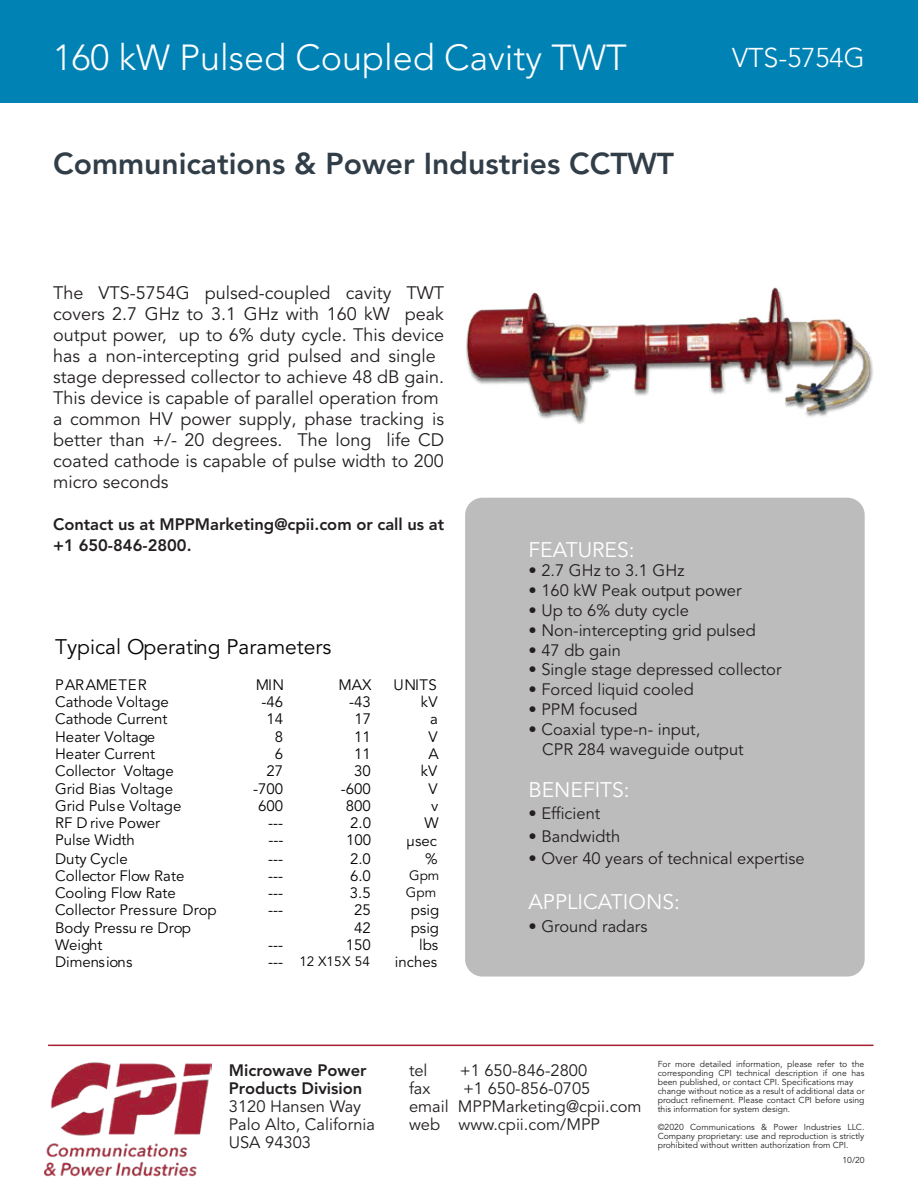
<style>
.page{position:relative;width:918px;height:1188px;background:#fff}
.page>*{position:absolute;margin:0;border:0;box-sizing:border-box;transform-origin:0 0}
.t1{font:300 36px "Avenir LT Pro";color:#fff}
.t2{font:800 30px "Avenir LT Pro";color:#313e48}
.t3{font:300 27px "Avenir LT Pro";color:#fff}
.t4{font:21px "Avenir LT Pro";color:#fff}
.t5{font:21px "Avenir LT Pro";color:#050504}
.t6{font:18px/21px "Avenir LT Pro";color:#231f20}
.t7{font:16.5px/18px "Avenir LT Pro";color:#231f20}
.t8{font:800 16.5px/21px "Avenir LT Pro";color:#231f20}
.t9{font:15px "Avenir LT Pro";color:#050504}
.t10{font:15px "Avenir LT Pro";letter-spacing:.055em;color:#050504}
.t11{font:13.5px "Avenir LT Pro";color:#050504}
.t12{font:8.7px/9px "Avenir LT Pro";color:#231f20}
.s1{font-size:15px}
</style>
<div class="page">
<img style="left:466px;top:287px;width:407px;height:211px">
<div style="left:0;top:0;width:918px;height:102px;background:#0082b5"></div>
<div style="left:465px;top:498px;width:400px;height:479px;background:#bdbcbc;border-radius:17px"></div>
<img style="left:44px;top:1062px;width:167px;height:115px">
<hr style="left:48px;top:1045px;width:826px;height:1px;background:#a62035">
<h1 class="t1" style="left:53px;top:36px;width:575px">160 kW Pulsed Coupled Cavity TWT</h1>
<h3 class="t3" style="left:732px;top:42px;width:134px">VTS-5754G</h3>
<h2 class="t2" style="left:53px;top:146px;width:623px">Communications &amp; Power Industries CCTWT</h2>
<p class="t6" style="left:53px;top:283px;width:393px">The VTS-5754G pulsed-coupled cavity TWT covers 2.7 GHz to 3.1 GHz with 160 kW peak output power, up to 6% duty cycle. This device has a non-intercepting grid pulsed and single stage depressed collector to achieve 48 dB gain.<br>This device is capable of parallel operation from a common HV power supply, phase tracking is better than +/- 20 degrees. The long life CD coated cathode is capable of pulse width to 200 micro seconds</p>
<h3 class="t8" style="left:53px;top:514px;width:393px">Contact us at MPPMarketing@cpii.com or call us at +1 650-846-2800.</h3>
<h3 class="t5" style="left:55px;top:635px;width:278px">Typical Operating Parameters</h3>
<h3 class="t10" style="left:55px;top:676px;width:93px">PARAMETER</h3>
<h3 class="t9" style="left:256px;top:676px;width:30px">MIN</h3>
<h3 class="t9" style="left:339px;top:676px;width:35px">MAX</h3>
<h3 class="t9" style="left:393px;top:676px;width:45px">UNITS</h3>
<h3 class="t9" style="left:55px;top:693px;width:115px">Cathode Voltage</h3>
<h3 class="t9" style="left:262px;top:693px;width:23px">-46</h3>
<h3 class="t9" style="left:349px;top:693px;width:23px">-43</h3>
<h3 class="t9" style="left:421px;top:693px;width:18px">kV</h3>
<h3 class="t9" style="left:55px;top:710px;width:114px">Cathode Current</h3>
<h3 class="t9" style="left:267px;top:710px;width:18px">14</h3>
<h3 class="t9" style="left:354px;top:710px;width:18px">17</h3>
<h3 class="t9" style="left:430px;top:710px;width:9px">a</h3>
<h3 class="t9" style="left:55px;top:728px;width:102px">Heater Voltage</h3>
<h3 class="t9" style="left:275px;top:728px;width:10px">8</h3>
<h3 class="t9" style="left:354px;top:728px;width:18px">11</h3>
<h3 class="t9" style="left:429px;top:728px;width:11px">V</h3>
<h3 class="t9" style="left:55px;top:745px;width:101px">Heater Current</h3>
<h3 class="t9" style="left:275px;top:745px;width:10px">6</h3>
<h3 class="t9" style="left:354px;top:745px;width:18px">11</h3>
<h3 class="t9" style="left:429px;top:745px;width:12px">A</h3>
<h3 class="t9" style="left:55px;top:762px;width:120px">Collector Voltage</h3>
<h3 class="t9" style="left:267px;top:762px;width:18px">27</h3>
<h3 class="t9" style="left:354px;top:762px;width:18px">30</h3>
<h3 class="t9" style="left:421px;top:762px;width:18px">kV</h3>
<h3 class="t9" style="left:55px;top:779px;width:119px">Grid Bias Voltage</h3>
<h3 class="t9" style="left:253px;top:779px;width:32px">-700</h3>
<h3 class="t9" style="left:341px;top:779px;width:32px">-600</h3>
<h3 class="t9" style="left:428px;top:779px;width:11px">V</h3>
<h3 class="t9" style="left:55px;top:797px;width:128px">Grid Pulse Voltage</h3>
<h3 class="t9" style="left:258px;top:797px;width:27px">600</h3>
<h3 class="t9" style="left:346px;top:797px;width:27px">800</h3>
<h3 class="t9" style="left:431px;top:797px;width:9px">v</h3>
<h3 class="t9" style="left:55px;top:814px;width:107px">RF D rive Power</h3>
<h3 class="t9" style="left:268px;top:814px;width:16px">---</h3>
<h3 class="t9" style="left:350px;top:814px;width:22px">2.0</h3>
<h3 class="t9" style="left:424px;top:814px;width:16px">W</h3>
<h3 class="t9" style="left:55px;top:831px;width:81px">Pulse Width</h3>
<h3 class="t9" style="left:268px;top:831px;width:17px">---</h3>
<h3 class="t9" style="left:346px;top:831px;width:27px">100</h3>
<h3 class="t9" style="left:407px;top:832px;width:32px">µsec</h3>
<h3 class="t9" style="left:55px;top:850px;width:74px">Duty Cycle</h3>
<h3 class="t9" style="left:268px;top:850px;width:16px">---</h3>
<h3 class="t9" style="left:350px;top:850px;width:22px">2.0</h3>
<h3 class="t9" style="left:425px;top:850px;width:14px">%</h3>
<h3 class="t9" style="left:55px;top:867px;width:131px">Collector Flow Rate</h3>
<h3 class="t9" style="left:268px;top:867px;width:16px">---</h3>
<h3 class="t9" style="left:350px;top:867px;width:22px">6.0</h3>
<h3 class="t11" style="left:409px;top:867px;width:32px">Gpm</h3>
<h3 class="t9" style="left:55px;top:884px;width:122px">Cooling Flow Rate</h3>
<h3 class="t9" style="left:268px;top:884px;width:17px">---</h3>
<h3 class="t9" style="left:350px;top:884px;width:22px">3.5</h3>
<h3 class="t11" style="left:406px;top:884px;width:32px">Gpm</h3>
<h3 class="t9" style="left:55px;top:901px;width:163px">Collector Pressure Drop</h3>
<h3 class="t9" style="left:268px;top:901px;width:17px">---</h3>
<h3 class="t9" style="left:354px;top:901px;width:18px">25</h3>
<h3 class="t9" style="left:411px;top:901px;width:30px">psig</h3>
<h3 class="t9" style="left:55px;top:919px;width:137px">Body Pressu re Drop</h3>
<h3 class="t9" style="left:354px;top:919px;width:18px">42</h3>
<h3 class="t9" style="left:411px;top:919px;width:30px">psig</h3>
<h3 class="t9" style="left:55px;top:936px;width:49px">Weight</h3>
<h3 class="t9" style="left:268px;top:936px;width:16px">---</h3>
<h3 class="t9" style="left:346px;top:936px;width:27px">150</h3>
<h3 class="t9" style="left:419px;top:936px;width:21px">lbs</h3>
<h3 class="t9" style="left:55px;top:953px;width:79px">Dimensions</h3>
<h3 class="t11" style="left:268px;top:953px;width:103px"><span class="s1">---</span> 12 X15X 54</h3>
<h3 class="t9" style="left:395px;top:953px;width:44px">inches</h3>
<h3 class="t4" style="left:529px;top:537px;width:108px">FEATURES:</h3>
<h3 class="t7" style="left:529px;top:562px;width:157px">• 2.7 GHz to 3.1 GHz</h3>
<h3 class="t7" style="left:529px;top:582px;width:214px">• 160 kW Peak output power</h3>
<h3 class="t7" style="left:529px;top:602px;width:162px">• Up to 6% duty cycle</h3>
<h3 class="t7" style="left:529px;top:621px;width:229px">• Non-intercepting grid pulsed</h3>
<h3 class="t7" style="left:529px;top:641px;width:94px">• 47 db gain</h3>
<h3 class="t7" style="left:529px;top:661px;width:254px">• Single stage depressed collector</h3>
<h3 class="t7" style="left:529px;top:681px;width:167px">• Forced liquid cooled</h3>
<h3 class="t7" style="left:529px;top:701px;width:111px">• PPM focused</h3>
<h3 class="t7" style="left:542px;top:720px;width:203px;line-height:19.8px;text-indent:-14px">• Coaxial type-n- input,<br>CPR 284 waveguide output</h3>
<h3 class="t4" style="left:529px;top:777px;width:103px">BENEFITS:</h3>
<h3 class="t7" style="left:529px;top:805px;width:73px">• Efficient</h3>
<h3 class="t7" style="left:529px;top:828px;width:93px">• Bandwidth</h3>
<h3 class="t7" style="left:529px;top:850px;width:278px">• Over 40 years of technical expertise</h3>
<h3 class="t4" style="left:529px;top:890px;width:153px">APPLICATIONS:</h3>
<h3 class="t7" style="left:529px;top:918px;width:120px">• Ground radars</h3>
<h3 class="t8" style="left:229px;top:1062px;width:139px;line-height:18px">Microwave Power<br>Products Division</h3>
<h3 class="t7" style="left:229px;top:1098px;width:148px">3120 Hansen Way<br>Palo Alto, California<br>USA 94303</h3>
<h3 class="t7" style="left:409px;top:1062px;width:20px">tel</h3>
<h3 class="t7" style="left:460px;top:1062px;width:129px">+1 650-846-2800</h3>
<h3 class="t7" style="left:409px;top:1080px;width:23px">fax</h3>
<h3 class="t7" style="left:409px;top:1080px;width:234px;text-indent:54px">+1 650-856-0705<br>email MPPMarketing@cpii.com web www.cpii.com/MPP</h3>
<p class="t12" style="left:658px;top:1060px;width:208px">For more detailed information, please refer to the corresponding CPI technical description if one has been published, or contact CPI. Specifications may change without notice as a result of additional data or product refinement. Please contact CPI before using this information for system design.</p>
<p class="t12" style="left:658px;top:1123px;width:208px;text-align:justify">©2020 Communications &amp; Power Industries LLC.<br>Company proprietary: use and reproduction is strictly prohibited without written authorization from CPI.</p>
<p class="t12" style="left:842px;top:1156px;width:24px">10/20</p>
</div>
